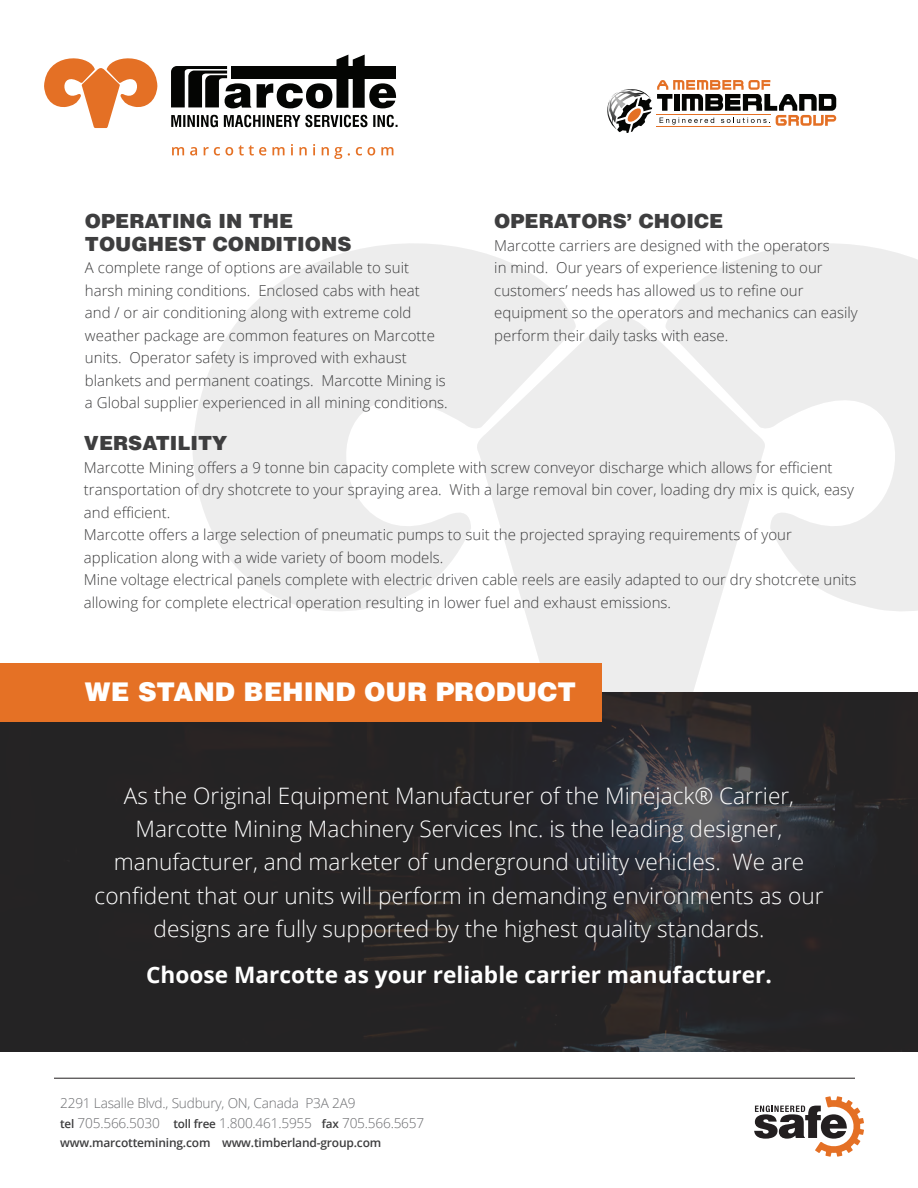
<style>
.page{position:relative;width:918px;height:1188px;background:#fff}
.page>*{position:absolute;margin:0;border:0;box-sizing:border-box;transform-origin:0 0}
.t1{font:900 25.8px "Helvetica LT Std";color:#fff}
.t2{font:300 22.65px/33.5px "Open Sans";color:#fff;text-align:center}
.t3{font:700 22.65px "Open Sans";color:#fff}
.t4{font:900 19.5px/22.5px "Helvetica LT Std";color:#3e3e3f}
.t5{font:300 15px/22.5px "Open Sans";color:#3e3e3f}
.t6{font:300 13.65px/19.5px "Open Sans";letter-spacing:-.015em;color:#6c6d70}
.t7{font:600 12px "Open Sans";letter-spacing:-.015em;color:#3e3e3f}
.s1{font-weight:600;font-size:11.7px;color:#3e3e3f}
</style>
<div class="page">
<svg style="left:754px;top:1096px;width:110px;height:61px"></svg>
<hr style="left:54px;top:1078px;width:801px;height:1px;background:#231f20">
<div style="left:528px;top:317px;width:185px;height:375px;background:#ededed"></div>
<svg style="left:193px;top:243px;width:385px;height:379px;fill:#ededed"></svg>
<svg style="left:664px;top:243px;width:254px;height:379px;fill:#ededed"></svg>
<svg style="left:44px;top:58px;width:113px;height:70px"></svg>
<div style="left:232px;top:66px;width:164px;height:12px;background:#040503"></div>
<svg style="left:257px;top:55px;width:139px;height:53px"></svg>
<svg style="left:171px;top:66px;width:80px;height:42px"></svg>
<svg style="left:171px;top:115px;width:227px;height:12px"></svg>
<svg style="left:172px;top:147px;width:12px;height:8px"></svg>
<svg style="left:190px;top:147px;width:7px;height:9px"></svg>
<svg style="left:204px;top:145px;width:62px;height:11px"></svg>
<svg style="left:272px;top:147px;width:13px;height:8px"></svg>
<svg style="left:291px;top:144px;width:2px;height:11px"></svg>
<svg style="left:299px;top:147px;width:8px;height:8px"></svg>
<svg style="left:313px;top:144px;width:2px;height:11px"></svg>
<svg style="left:322px;top:147px;width:20px;height:12px"></svg>
<svg style="left:356px;top:147px;width:19px;height:9px"></svg>
<svg style="left:381px;top:147px;width:12px;height:8px"></svg>
<svg style="left:607px;top:80px;width:229px;height:53px"></svg>
<img style="left:0;top:692px;width:918px;height:360px">
<div style="left:0;top:663px;width:601px;height:58px;background:#e57125"></div>
<p class="t4" style="left:85px;top:210px;width:268px">OPERATING IN THE<br>TOUGHEST CONDITIONS</p>
<p class="t5" style="left:85px;top:256px;width:364px">A complete range of options are available to suit harsh mining conditions. Enclosed cabs with heat and / or air conditioning along with extreme cold weather package are common features on Marcotte units. Operator safety is improved with exhaust blankets and permanent coatings. Marcotte Mining is a Global supplier experienced in all mining conditions.</p>
<p class="t4" style="left:494px;top:210px;width:230px">OPERATORS’ CHOICE</p>
<p class="t5" style="left:494px;top:234px;width:365px">Marcotte carriers are designed with the operators<br>in mind. Our years of experience listening to our customers’ needs has allowed us to refine our equipment so the operators and mechanics can easily perform their daily tasks with ease.</p>
<p class="t4" style="left:84px;top:432px;width:145px">VERSATILITY</p>
<p class="t5" style="left:84px;top:456px;width:772px">Marcotte Mining offers a 9 tonne bin capacity complete with screw conveyor discharge which allows for efficient transportation of dry shotcrete to your spraying area. With a large removal bin cover, loading dry mix is quick, easy and efficient.</p>
<p class="t5" style="left:84px;top:523px;width:709px">Marcotte offers a large selection of pneumatic pumps to suit the projected spraying requirements of your application along with a wide variety of boom models.</p>
<p class="t5" style="left:84px;top:568px;width:774px">Mine voltage electrical panels complete with electric driven cable reels are easily adapted to our dry shotcrete units allowing for complete electrical operation resulting in lower fuel and exhaust emissions.</p>
<p class="t1" style="left:85px;top:675px;width:493px">WE STAND BEHIND OUR PRODUCT</p>
<p class="t2" style="left:95px;top:778px;width:730px">As the Original Equipment Manufacturer of the Minejack® Carrier, Marcotte Mining Machinery Services Inc. is the leading designer, manufacturer, and marketer of underground utility vehicles. We are confident that our units will perform in demanding environments as our designs are fully supported by the highest quality standards.</p>
<p class="t3" style="left:146px;top:959px;width:627px">Choose Marcotte as your reliable carrier manufacturer.</p>
<p class="t6" style="left:60px;top:1093px;width:366px">2291 Lasalle Blvd., Sudbury, ON, Canada P3A 2A9<br><span class="s1">tel</span> 705.566.5030 <span class="s1">toll free</span> 1.800.461.5955 <span class="s1">fax</span> 705.566.5657</p>
<p class="t7" style="left:60px;top:1135px;width:323px">www.marcottemining.com www.timberland-group.com</p>
</div>
